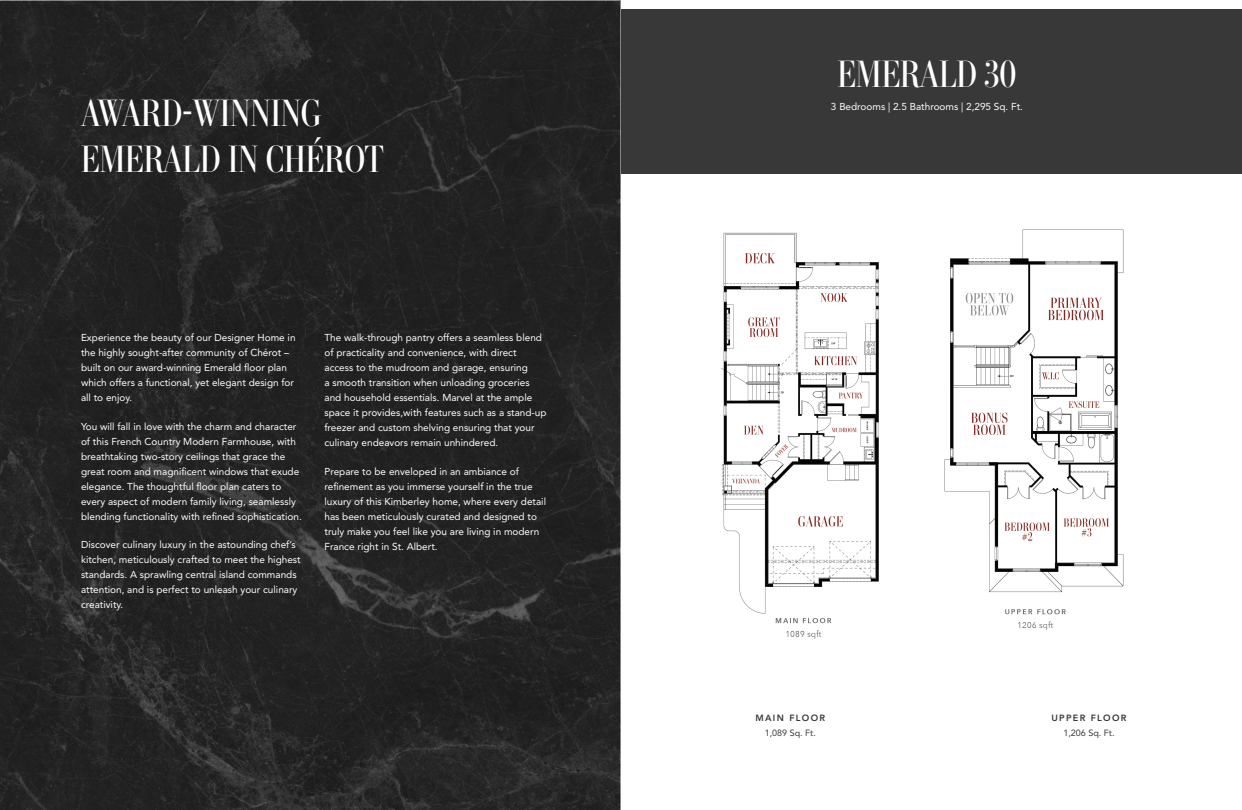
<style>
.page{position:relative;width:1242px;height:810px;background:#fff}
.page>*{position:absolute;margin:0;border:0;box-sizing:border-box;transform-origin:0 0}
.H1_White_L{font:38px/45.6px "Stilson Display Cond";color:#fff}
.H1_Red_C{font:38px "Stilson Display Cond";color:#fff}
.Body_White_L{font:10px/15px "Avenir LT Std";color:#fff}
.Body_Black_C{font:10px "Avenir LT Std";color:#fff}
.Body_White_L-2{font:9px "Avenir LT Std";color:#383838}
.Body_White_L-3{font:800 9px "Avenir LT Std";letter-spacing:.15em;color:#383838}
</style>
<div class="page">
<div style="left:621px;top:9px;width:621px;height:165px;background:#383838"></div>
<img style="left:0;top:1px;width:620px;height:809px">
<img style="left:721px;top:229px;width:403px;height:410px">
<p class="H1_White_L" style="left:81px;top:91px;width:304px">AWARD-WINNING<br>EMERALD IN CHÉROT</p>
<p class="Body_White_L" style="left:81px;top:330px;width:216px">Experience the beauty of our Designer Home in the highly sought-after community of Chérot – built on our award-winning Emerald floor plan which offers a functional, yet elegant design for all to enjoy.</p>
<p class="Body_White_L" style="left:81px;top:419px;width:222px">You will fall in love with the charm and character of this French Country Modern Farmhouse, with breathtaking two-story ceilings that grace the great room and magnificent windows that exude elegance. The thoughtful floor plan caters to every aspect of modern family living, seamlessly blending functionality with refined sophistication.</p>
<p class="Body_White_L" style="left:81px;top:537px;width:221px">Discover culinary luxury in the astounding chef’s kitchen, meticulously crafted to meet the highest standards. A sprawling central island commands attention, and is perfect to unleash your culinary creativity.</p>
<p class="Body_White_L" style="left:325px;top:330px;width:224px">The walk-through pantry offers a seamless blend of practicality and convenience, with direct access to the mudroom and garage, ensuring<br>a smooth transition when unloading groceries and household essentials. Marvel at the ample space it provides,with features such as a stand-up freezer and custom shelving ensuring that your culinary endeavors remain unhindered.</p>
<p class="Body_White_L" style="left:325px;top:464px;width:223px">Prepare to be enveloped in an ambiance of refinement as you immerse yourself in the true luxury of this Kimberley home, where every detail has been meticulously curated and designed to truly make you feel like you are living in modern France right in St. Albert.</p>
<p class="H1_Red_C" style="left:837px;top:51px;width:181px">EMERALD 30</p>
<p class="Body_Black_C" style="left:831px;top:101px;width:194px">3 Bedrooms | 2.5 Bathrooms | 2,295 Sq. Ft.</p>
<p class="Body_White_L-3" style="left:755px;top:712px;width:71px">MAIN FLOOR</p>
<p class="Body_White_L-2" style="left:765px;top:727px;width:53px">1,089 Sq. Ft.</p>
<p class="Body_White_L-3" style="left:1051px;top:712px;width:77px">UPPER FLOOR</p>
<p class="Body_White_L-2" style="left:1063px;top:727px;width:53px">1,206 Sq. Ft.</p>
</div>
